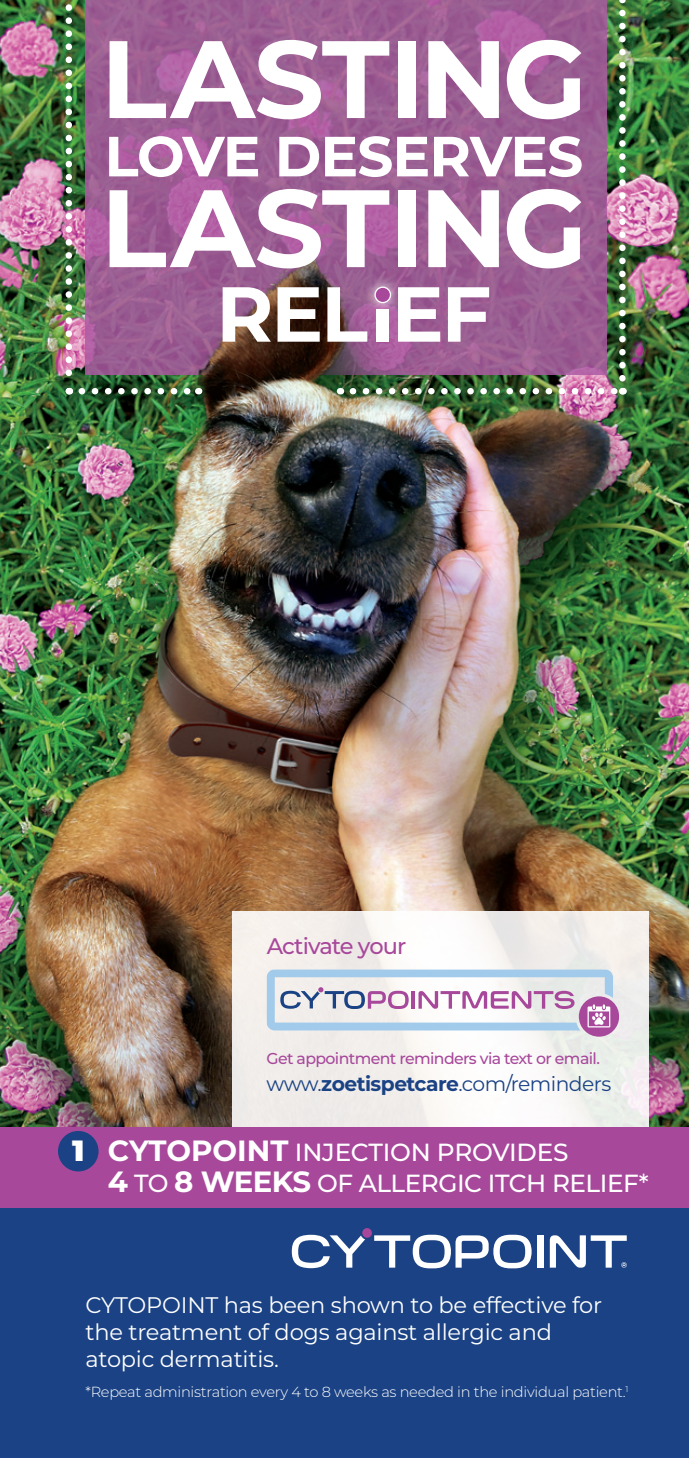
<style>
.page{position:relative;width:689px;height:1458px;background:#fff}
.page>*{position:absolute;margin:0;border:0;box-sizing:border-box;transform-origin:0 0}
.t1{font:700 109.8px "Montserrat";letter-spacing:-.015em;color:#fff}
.t2{font:700 77.85px "Montserrat";color:#fff}
.t3{font:700 56.48px "Montserrat";letter-spacing:-.02em;color:#fff}
.t4{font:500 24.75px/31.5px "Montserrat";letter-spacing:-.02em;color:#fff}
.t5{font:22.5px/27px "Montserrat";letter-spacing:-.01em;color:#fff}
.t6{font:500 22.5px "Montserrat";letter-spacing:-.04em;color:#a7489b}
.t7{font:20.25px "Montserrat";letter-spacing:-.025em;color:#1a4284}
.t8{font:500 15.75px "Montserrat";letter-spacing:-.04em;color:#a7489b}
.t9{font:300 14.62px "Montserrat";letter-spacing:-.02em;color:#fff}
.s1{font-weight:700}
.s2{font-weight:900;font-size:29.25px}
.s3{font-weight:700;font-size:29.25px}
</style>
<div class="page">
<div style="left:0;top:1128px;width:688px;height:330px;background:#1a4284"></div>
<img style="left:0;top:0;width:688px;height:215px">
<svg style="left:85px;top:0;width:521px;height:215px;background:#9d5d94"></svg>
<img style="left:0;top:215px;width:688px;height:912px">
<img style="left:619px;top:0;width:6px;height:378px">
<svg style="left:353px;top:388px;width:263px;height:6px"></svg>
<svg style="left:82px;top:388px;width:110px;height:6px"></svg>
<img style="left:66px;top:0;width:6px;height:394px">
<svg style="left:232px;top:911px;width:416px;height:216px;fill:#f3f0ec"></svg>
<div style="left:0;top:1127px;width:688px;height:81px;background:#a7489b"></div>
<div style="left:58px;top:1131px;width:40px;height:40px;background:#1a4284;border-radius:50%"></div>
<svg style="left:363px;top:275px;width:40px;height:40px"></svg>
<div style="left:375px;top:287px;width:15px;height:16px;background:#a7489b;border-radius:50%"></div>
<div style="left:374px;top:287px;width:17px;height:16px;border:1px solid #fff;border-radius:50%"></div>
<div style="left:376px;top:309px;width:13px;height:33px;background:#fff"></div>
<div style="left:578px;top:996px;width:41px;height:41px;background:#a7489b;border-radius:50%"></div>
<svg style="left:266px;top:969px;width:347px;height:61px"></svg>
<svg style="left:328px;top:1036px;width:253px;height:10px"></svg>
<div style="left:537px;top:1235px;width:6px;height:33px;background:#fff"></div>
<svg style="left:549px;top:1235px;width:77px;height:33px"></svg>
<svg style="left:292px;top:1228px;width:239px;height:40px"></svg>
<h1 class="t1" style="left:100px;top:0;width:488px">LASTING</h1>
<h3 class="t3" style="left:104px;top:116px;width:480px">LOVE DESERVES</h3>
<h1 class="t1" style="left:100px;top:149px;width:488px">LASTING</h1>
<h2 class="t2" style="left:216px;top:258px;width:276px">REL EF</h2>
<p class="t6" style="left:266px;top:931px;width:141px">Activate your</p>
<p class="t8" style="left:266px;top:1047px;width:335px">Get appointment reminders via text or email.</p>
<p class="t7" style="left:266px;top:1070px;width:346px">www.<span class="s1">zoetispetcare</span>.com/reminders</p>
<p class="t4" style="left:108px;top:1135px;width:542px;text-indent:-36px"><span class="s2">1</span> <span class="s3">CYTOPOINT</span> INJECTION PROVIDES<br><span class="s3">4</span> TO <span class="s3">8 WEEKS</span> OF ALLERGIC ITCH RELIEF*</p>
<p class="t5" style="left:85px;top:1291px;width:518px">CYTOPOINT has been shown to be effective for the treatment of dogs against allergic and atopic dermatitis.</p>
<p class="t9" style="left:85px;top:1381px;width:544px">*Repeat administration every 4 to 8 weeks as needed in the individual patient.<sup>1</sup></p>
</div>
